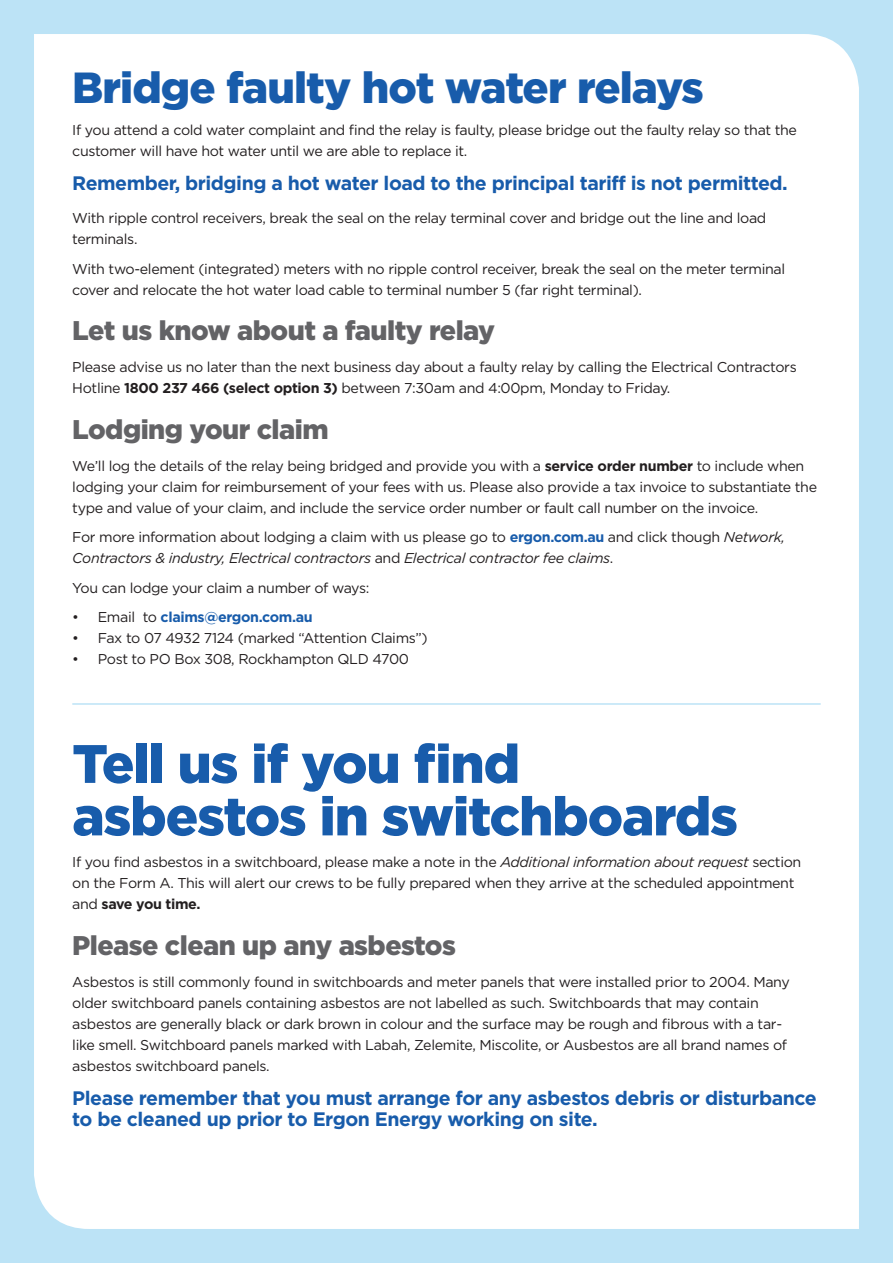
<style>
.page{position:relative;width:893px;height:1263px;background:#bce3f6}
.page>*{position:absolute;margin:0;border:0;box-sizing:border-box;transform-origin:0 0}
.t1{font:900 54px/52.5px "Gotham";letter-spacing:-.02em;color:#185cab}
.t2{font:900 43.5px "Gotham";letter-spacing:-.02em;color:#185cab}
.t3{font:900 27px "Gotham";letter-spacing:-.02em;color:#636366}
.t4{font:700 19.5px/21px "Gotham";letter-spacing:-.025em;color:#185cab}
.t5{font:14.25px/21px "Gotham";letter-spacing:-.025em;color:#231f20}
.t6{font:italic 14.25px/21px "Gotham";letter-spacing:-.025em;color:#231f20}
.t7{font:700 14.25px "Gotham";letter-spacing:-.025em;color:#185cab}
.s1{font-weight:700}
.s2{font-style:normal}
.s3{font-weight:700;font-style:normal;color:#185cab}
.s4{font-weight:400;color:#231f20}
.s5{font-style:italic}
</style>
<div class="page">
<div style="left:34px;top:34px;width:825px;height:1195px;background:#fff"></div>
<hr style="left:72px;top:703px;width:749px;height:2px;background:#bce3f6">
<h2 class="t2" style="left:72px;top:61px;width:633px">Bridge faulty hot water relays</h2>
<p class="t5" style="left:72px;top:119px;width:726px">If you attend a cold water complaint and find the relay is faulty, please bridge out the faulty relay so that the customer will have hot water until we are able to replace it.</p>
<h3 class="t4" style="left:72px;top:172px;width:717px">Remember, bridging a hot water load to the principal tariff is not permitted.</h3>
<p class="t5" style="left:72px;top:208px;width:696px">With ripple control receivers, break the seal on the relay terminal cover and bridge out the line and load terminals.</p>
<p class="t5" style="left:72px;top:258px;width:714px">With two-element (integrated) meters with no ripple control receiver, break the seal on the meter terminal cover and relocate the hot water load cable to terminal number 5 (far right terminal).</p>
<h3 class="t3" style="left:72px;top:314px;width:424px">Let us know about a faulty relay</h3>
<p class="t5" style="left:72px;top:357px;width:726px">Please advise us no later than the next business day about a faulty relay by calling the Electrical Contractors<br>Hotline <span class="s1">1800 237 466 (select option 3)</span> between 7:30am and 4:00pm, Monday to Friday.</p>
<h3 class="t3" style="left:72px;top:413px;width:258px">Lodging your claim</h3>
<p class="t5" style="left:72px;top:455px;width:746px">We’ll log the details of the relay being bridged and provide you with a <span class="s1">service order number</span> to include when lodging your claim for reimbursement of your fees with us. Please also provide a tax invoice to substantiate the type and value of your claim, and include the service order number or fault call number on the invoice.</p>
<p class="t6" style="left:72px;top:527px;width:714px"><span class="s2">For more information about lodging a claim with us please go to</span> <span class="s3">ergon.com.au</span> <span class="s2">and click though</span> Network,<br>Contractors &amp; industry, Electrical contractors <span class="s2">and</span> Electrical contractor fee claims<span class="s2">.</span></p>
<p class="t5" style="left:72px;top:577px;width:299px">You can lodge your claim a number of ways:</p>
<p class="t7" style="left:72px;top:609px;width:242px"><span class="s4">• Email to</span> claims@ergon.com.au</p>
<p class="t5" style="left:72px;top:628px;width:357px">• Fax to 07 4932 7124 (marked “Attention Claims”)</p>
<p class="t5" style="left:72px;top:649px;width:338px">• Post to PO Box 308, Rockhampton QLD 4700</p>
<h1 class="t1" style="left:72px;top:737px;width:667px">Tell us if you find asbestos in switchboards</h1>
<p class="t5" style="left:72px;top:852px;width:731px">If you find asbestos in a switchboard, please make a note in the <span class="s5">Additional information about request</span> section on the Form A. This will alert our crews to be fully prepared when they arrive at the scheduled appointment and <span class="s1">save you time.</span></p>
<h3 class="t3" style="left:72px;top:929px;width:385px">Please clean up any asbestos</h3>
<p class="t5" style="left:72px;top:971px;width:719px">Asbestos is still commonly found in switchboards and meter panels that were installed prior to 2004. Many older switchboard panels containing asbestos are not labelled as such. Switchboards that may contain asbestos are generally black or dark brown in colour and the surface may be rough and fibrous with a tar&shy;like smell. Switchboard panels marked with Labah, Zelemite, Miscolite, or Ausbestos are all brand names of asbestos switchboard panels.</p>
<h3 class="t4" style="left:72px;top:1087px;width:746px">Please remember that you must arrange for any asbestos debris or disturbance to be cleaned up prior to Ergon Energy working on site.</h3>
</div>
